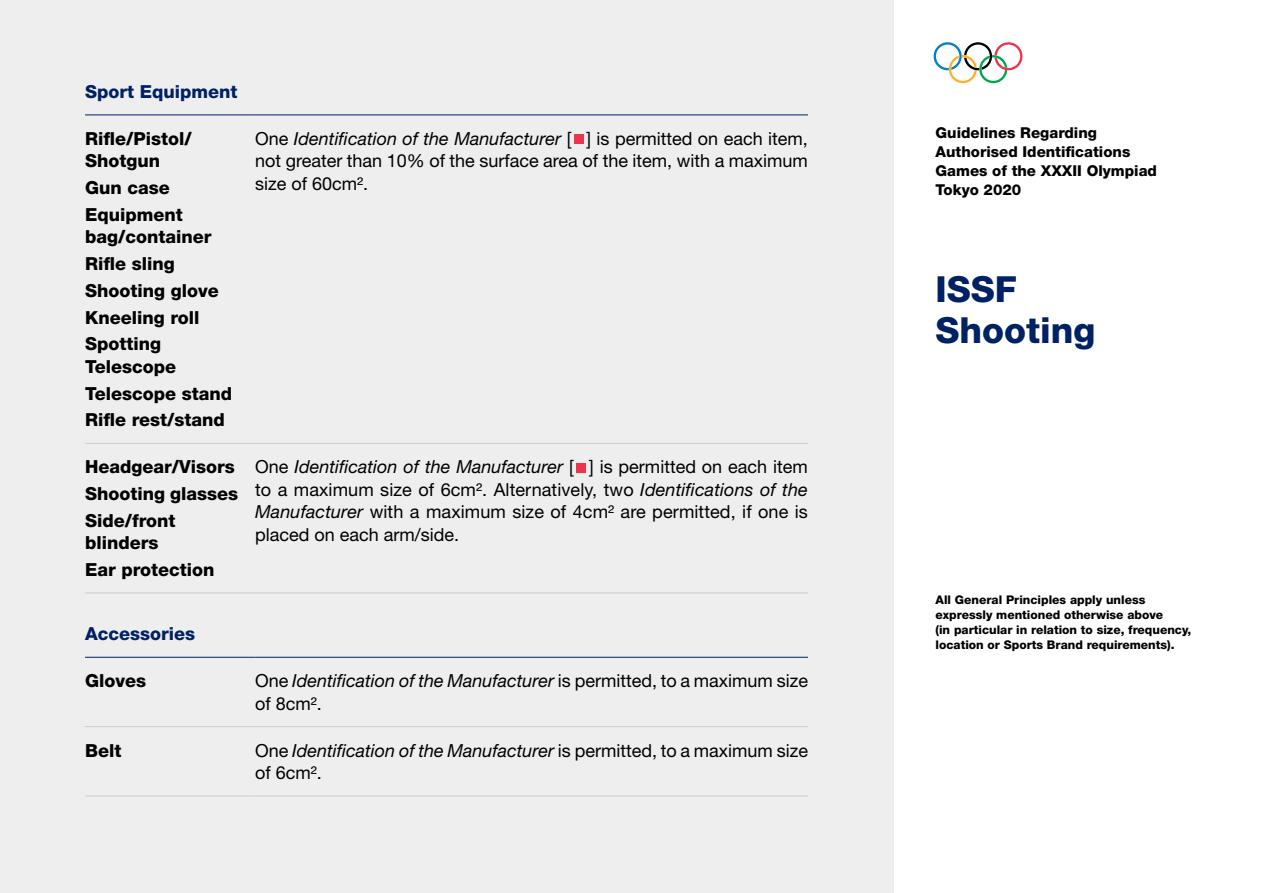
<style>
.page{position:relative;width:1263px;height:893px;background:#fff}
.page>*{position:absolute;margin:0;border:0;box-sizing:border-box;transform-origin:0 0}
.t1{font:800 36px/40.5px "Helvetica Neue LT Std";color:#002163}
.Table_Text{font:18px/22.5px "Helvetica Neue LT Std";color:#000;text-align:justify}
.Table_Tile{font:800 18px/22.5px "Helvetica Neue LT Std";color:#000}
.Table_Head{font:800 18px "Helvetica Neue LT Std";color:#002163}
.t2{font:800 15px/18.8px "Helvetica Neue LT Std";color:#000}
.Note{font:800 12px/15px "Helvetica Neue LT Std";color:#000}
.s1{font-style:italic}
</style>
<div class="page">
<div style="left:0;top:0;width:893px;height:893px;background:#eee"></div>
<svg style="left:934px;top:42px;width:88px;height:41px"></svg>
<hr style="left:85px;top:443px;width:170px;height:1px;background:#ccc">
<hr style="left:85px;top:592px;width:170px;height:1px;background:#ccc">
<hr style="left:255px;top:443px;width:553px;height:1px;background:#ccc">
<hr style="left:255px;top:592px;width:553px;height:1px;background:#ccc">
<hr style="left:85px;top:114px;width:170px;height:1px;background:#002163">
<hr style="left:255px;top:114px;width:553px;height:1px;background:#002163">
<div style="left:574px;top:135px;width:10px;height:9px;background:#ee334e"></div>
<div style="left:577px;top:463px;width:9px;height:10px;background:#ee334e"></div>
<hr style="left:85px;top:726px;width:170px;height:1px;background:#ccc">
<hr style="left:85px;top:796px;width:170px;height:1px;background:#ccc">
<hr style="left:255px;top:726px;width:553px;height:1px;background:#ccc">
<hr style="left:255px;top:796px;width:553px;height:1px;background:#ccc">
<hr style="left:85px;top:657px;width:170px;height:1px;background:#002163">
<hr style="left:255px;top:657px;width:553px;height:1px;background:#002163">
<p class="Table_Head" style="left:85px;top:81px;width:154px">Sport Equipment</p>
<p class="Table_Tile" style="left:85px;top:127px;width:108px">Rifle/Pistol/<br>Shotgun</p>
<p class="Table_Tile" style="left:85px;top:176px;width:86px">Gun case</p>
<p class="Table_Tile" style="left:85px;top:203px;width:128px">Equipment bag/container</p>
<p class="Table_Tile" style="left:85px;top:252px;width:91px">Rifle sling</p>
<p class="Table_Tile" style="left:85px;top:279px;width:135px">Shooting glove</p>
<p class="Table_Tile" style="left:85px;top:306px;width:116px">Kneeling roll</p>
<p class="Table_Tile" style="left:85px;top:333px;width:93px">Spotting<br>Telescope</p>
<p class="Table_Tile" style="left:85px;top:382px;width:149px">Telescope stand</p>
<p class="Table_Tile" style="left:85px;top:409px;width:141px">Rifle rest/stand</p>
<p class="Table_Tile" style="left:85px;top:455px;width:151px">Headgear/Visors</p>
<p class="Table_Tile" style="left:85px;top:482px;width:155px">Shooting glasses</p>
<p class="Table_Tile" style="left:85px;top:509px;width:92px">Side/front blinders</p>
<p class="Table_Tile" style="left:85px;top:558px;width:131px">Ear protection</p>
<p class="Table_Text" style="left:255px;top:127px;width:554px">One <span class="s1">Identification of the Manufacturer</span> [ ] is permitted on each item, not greater than 10% of the surface area of the item, with a maximum size of 60cm2.</p>
<p class="Table_Text" style="left:255px;top:455px;width:554px">One <span class="s1">Identification of the Manufacturer</span> [ ] is permitted on each item to a maximum size of 6cm2. Alternatively, two <span class="s1">Identifications of the Manufacturer</span> with a maximum size of 4cm2 are permitted, if one is placed on each arm/side.</p>
<p class="Table_Head" style="left:85px;top:623px;width:112px">Accessories</p>
<p class="Table_Tile" style="left:85px;top:669px;width:63px">Gloves</p>
<p class="Table_Text" style="left:255px;top:669px;width:554px">One <span class="s1">Identification of the Manufacturer</span> is permitted, to a maximum size of 8cm2.</p>
<p class="Table_Tile" style="left:85px;top:739px;width:38px">Belt</p>
<p class="Table_Text" style="left:255px;top:739px;width:554px">One <span class="s1">Identification of the Manufacturer</span> is permitted, to a maximum size of 6cm2.</p>
<p class="t2" style="left:935px;top:124px;width:223px">Guidelines Regarding<br>Authorised Identifications<br>Games of the XXXII Olympiad<br>Tokyo 2020</p>
<h1 class="t1" style="left:935px;top:269px;width:162px">ISSF<br>Shooting</h1>
<p class="Note" style="left:935px;top:592px;width:257px">All General Principles apply unless expressly mentioned otherwise above<br>(in particular in relation to size, frequency, location or Sports Brand requirements).</p>
</div>
